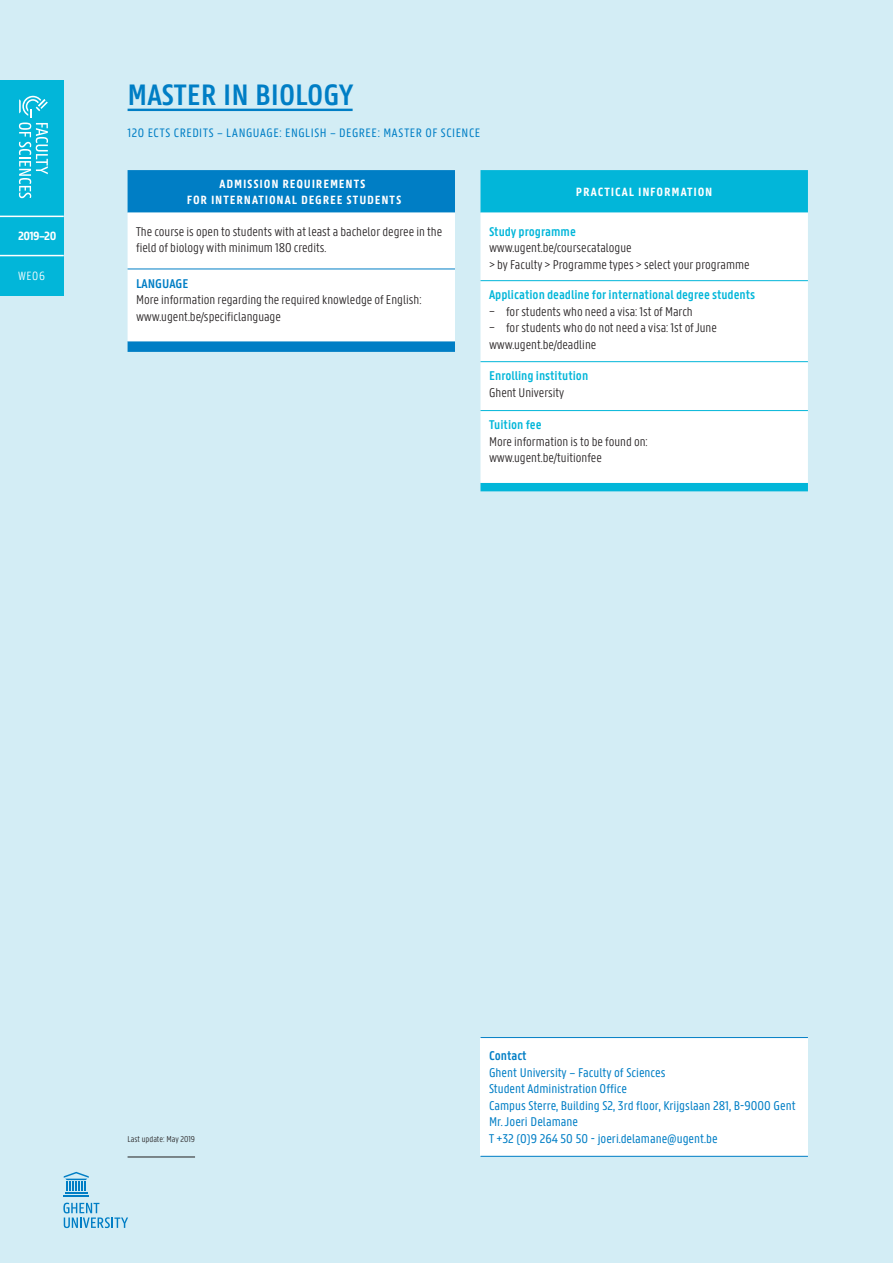
<style>
.page{position:relative;width:893px;height:1263px;background:#d3edf5}
.page>*{position:absolute;margin:0;border:0;box-sizing:border-box;transform-origin:0 0}
.t1{font:600 31.5px "Panno Text";color:#007ec5}
.t2{font:300 13.5px/16.5px "Panno Text";color:#231f20}
.t3{font:13.5px/16.5px "Panno Text";color:#007ec5}
.t4{font:600 13.5px "Panno Text";color:#02b6d9}
.t5{font:600 13.5px "Panno Text";color:#007ec5}
.t6{font:13.05px "Panno Text";letter-spacing:.04em;color:#007ec5}
.t7{font:700 12.75px/15.8px "Panno Text";letter-spacing:.06em;color:#fff;text-align:center}
.t8{font:300 12.75px "Panno Text";color:#fff}
.t9{font:300 9px "Panno Text";color:#231f20}
</style>
<div class="page">
<hr style="left:65px;top:1192px;width:22px;height:2px;background:#007ec5">
<hr style="left:64px;top:1195px;width:25px;height:2px;background:#007ec5">
<svg style="left:64px;top:1172px;width:25px;height:19px"></svg>
<svg style="left:63px;top:1203px;width:65px;height:25px"></svg>
<div style="left:0;top:80px;width:64px;height:216px;background:#02b6d9"></div>
<svg style="left:19px;top:123px;width:29px;height:75px"></svg>
<svg style="left:19px;top:96px;width:29px;height:21px"></svg>
<hr style="left:0;top:216px;width:64px;height:1px;background:#fff">
<hr style="left:0;top:255px;width:64px;height:1px;background:#fff">
<hr style="left:128px;top:109px;width:225px;height:2px;background:#007ec5">
<div style="left:480px;top:1037px;width:328px;height:119px;background:#fff"></div>
<hr style="left:480px;top:1037px;width:328px;height:1px;background:#007ec5">
<hr style="left:480px;top:1156px;width:328px;height:1px;background:#007ec5">
<div style="left:480px;top:170px;width:328px;height:321px;background:#02b6d9"></div>
<div style="left:480px;top:213px;width:328px;height:270px;background:#fff"></div>
<hr style="left:480px;top:280px;width:328px;height:1px;background:#02b6d9">
<hr style="left:480px;top:361px;width:328px;height:1px;background:#02b6d9">
<hr style="left:480px;top:410px;width:328px;height:1px;background:#02b6d9">
<svg style="left:128px;top:170px;width:327px;height:182px;background:#0580c6"></svg>
<div style="left:128px;top:213px;width:327px;height:128px;background:#fff"></div>
<hr style="left:128px;top:269px;width:327px;height:1px;background:#007ec5">
<hr style="left:128px;top:1157px;width:67px;height:1px;background:#231f20">
<p class="t7" style="left:18px;top:228px;width:40px">2019–20</p>
<p class="t8" style="left:18px;top:269px;width:28px">WE06</p>
<h1 class="t1" style="left:128px;top:77px;width:227px">MASTER IN BIOLOGY</h1>
<p class="t6" style="left:128px;top:126px;width:354px">120 ECTS CREDITS – LANGUAGE: ENGLISH – DEGREE: MASTER OF SCIENCE</p>
<p class="t7" style="left:187px;top:176px;width:216px">ADMISSION REQUIREMENTS<br>FOR INTERNATIONAL DEGREE STUDENTS</p>
<p class="t2" style="left:136px;top:223px;width:308px">The course is open to students with at least a bachelor degree in the field of biology with minimum 180 credits.</p>
<p class="t5" style="left:136px;top:276px;width:54px">LANGUAGE</p>
<p class="t2" style="left:136px;top:292px;width:287px">More information regarding the required knowledge of English: www.ugent.be/specificlanguage</p>
<p class="t7" style="left:576px;top:184px;width:138px">PRACTICAL INFORMATION</p>
<p class="t4" style="left:489px;top:224px;width:88px">Study programme</p>
<p class="t2" style="left:489px;top:240px;width:262px">www.ugent.be/coursecatalogue<br>&gt; by Faculty &gt; Programme types &gt; select your programme</p>
<p class="t4" style="left:489px;top:287px;width:268px">Application deadline for international degree students</p>
<p class="t2" style="left:489px;top:303px;width:229px">− for students who need a visa: 1st of March<br>− for students who do not need a visa: 1st of June www.ugent.be/deadline</p>
<p class="t4" style="left:489px;top:368px;width:101px">Enrolling institution</p>
<p class="t2" style="left:489px;top:384px;width:77px">Ghent University</p>
<p class="t4" style="left:489px;top:417px;width:54px">Tuition fee</p>
<p class="t2" style="left:489px;top:433px;width:160px">More information is to be found on: www.ugent.be/tuitionfee</p>
<p class="t9" style="left:128px;top:1134px;width:69px">Last update: May 2019</p>
<p class="t5" style="left:489px;top:1048px;width:39px">Contact</p>
<p class="t3" style="left:489px;top:1064px;width:308px">Ghent University – Faculty of Sciences<br>Student Administration Office<br>Campus Sterre, Building S2, 3rd floor, Krijgslaan 281, B-9000 Gent Mr. Joeri Delamane<br>T +32 (0)9 264 50 50 - joeri.delamane@ugent.be</p>
</div>
